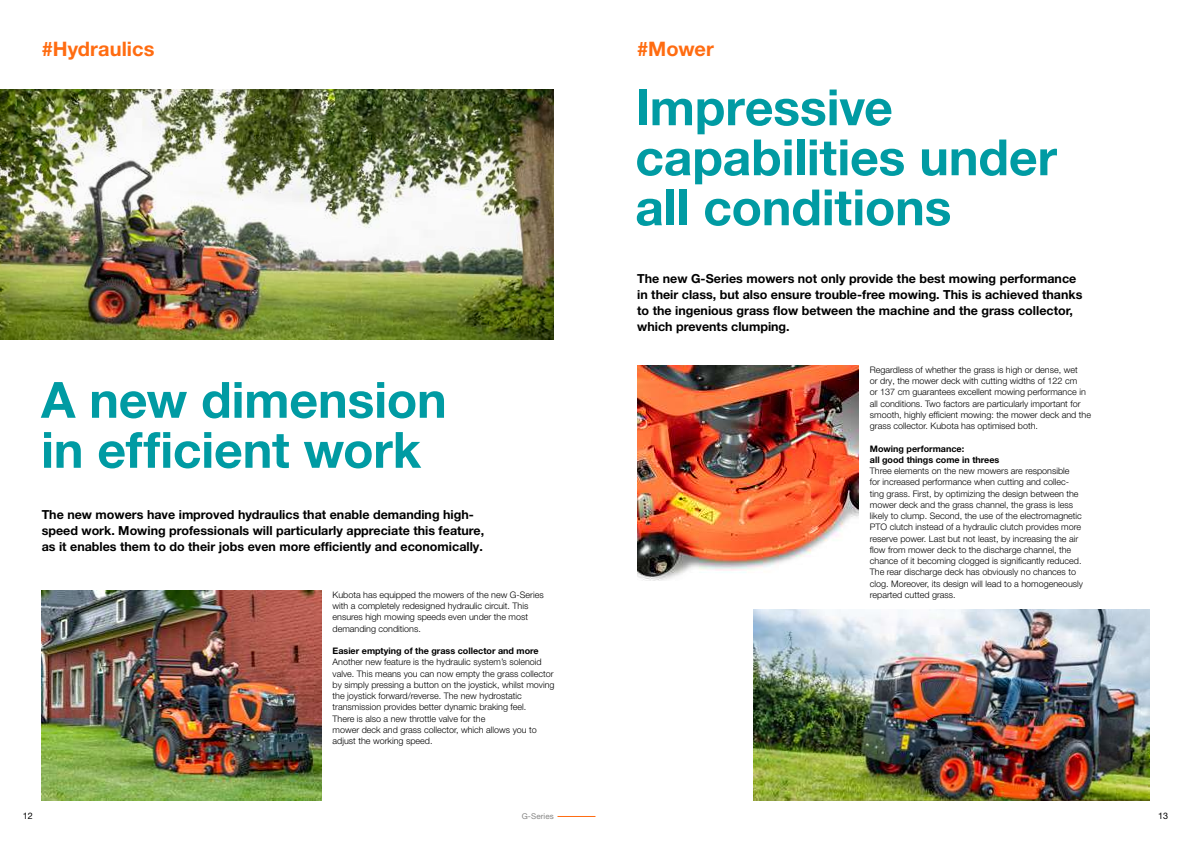
<style>
.page{position:relative;width:1191px;height:842px;background:#fff}
.page>*{position:absolute;margin:0;border:0;box-sizing:border-box;transform-origin:0 0}
.t1{font:700 50px/50px "Helvetica Neue LT Pro";letter-spacing:-.005em;color:#009ba3}
.t2{font:700 20px "Helvetica Neue LT Pro";letter-spacing:.005em;color:#ff6c11}
.t3{font:700 12.5px/16px "Helvetica Neue LT Pro";color:#000}
.t4{font:300 9px/11.2px "Helvetica Neue LT Pro";color:#000}
.t5{font:700 9px/11.2px "Helvetica Neue LT Pro";color:#000}
.t6{font:9px "Helvetica Neue LT Pro";color:#000}
.t7{font:8px "Helvetica Neue LT Pro";letter-spacing:.01em;color:#878786}
</style>
<div class="page">
<hr style="left:557px;top:816px;width:38px;height:1px;background:#ff6c11">
<img style="left:637px;top:365px;width:221px;height:215px">
<img style="left:753px;top:609px;width:396px;height:191px">
<img style="left:42px;top:590px;width:279px;height:210px">
<img style="left:0;top:89px;width:554px;height:250px">
<h2 class="t2" style="left:42px;top:36px;width:114px">#Hydraulics</h2>
<h2 class="t2" style="left:637px;top:36px;width:78px">#Mower</h2>
<h1 class="t1" style="left:635px;top:81px;width:423px">Impressive capabilities under all conditions</h1>
<h1 class="t1" style="left:41px;top:374px;width:407px">A new dimension in efficient work</h1>
<h3 class="t3" style="left:42px;top:506px;width:444px">The new mowers have improved hydraulics that enable demanding high&shy;speed work. Mowing professionals will particularly appreciate this feature, as it enables them to do their jobs even more efficiently and economically.</h3>
<p class="t4" style="left:332px;top:589px;width:213px">Kubota has equipped the mowers of the new G-Series with a completely redesigned hydraulic circuit. This ensures high mowing speeds even under the most demanding conditions.</p>
<p class="t5" style="left:332px;top:645px;width:208px">Easier emptying of the grass collector and more</p>
<p class="t4" style="left:332px;top:656px;width:224px">Another new feature is the hydraulic system’s solenoid valve. This means you can now empty the grass collector by simply pressing a button on the joystick, whilst moving the joystick forward/reverse. The new hydrostatic transmission provides better dynamic braking feel.<br>There is also a new throttle valve for the<br>mower deck and grass collector, which allows you to adjust the working speed.</p>
<p class="t3" style="left:637px;top:270px;width:447px">The new G-Series mowers not only provide the best mowing performance in their class, but also ensure trouble-free mowing. This is achieved thanks to the ingenious grass flow between the machine and the grass collector, which prevents clumping.</p>
<p class="t4" style="left:870px;top:364px;width:223px">Regardless of whether the grass is high or dense, wet<br>or dry, the mower deck with cutting widths of 122 cm<br>or 137 cm guarantees excellent mowing performance in all conditions. Two factors are particularly important for smooth, highly efficient mowing: the mower deck and the grass collector. Kubota has optimised both.</p>
<p class="t5" style="left:870px;top:442px;width:131px">Mowing performance:<br>all good things come in threes</p>
<p class="t4" style="left:870px;top:465px;width:215px">Three elements on the new mowers are responsible<br>for increased performance when cutting and collec&shy;ting grass. First, by optimizing the design between the mower deck and the grass channel, the grass is less likely to clump. Second, the use of the electromagnetic PTO clutch instead of a hydraulic clutch provides more reserve power. Last but not least, by increasing the air flow from mower deck to the discharge channel, the chance of it becoming clogged is significantly reduced.<br>The rear discharge deck has obviously no chances to clog. Moreover, its design will lead to a homogeneously reparted cutted grass.</p>
<p class="t6" style="left:23px;top:810px;width:12px">12</p>
<p class="t7" style="left:522px;top:811px;width:33px">G-Series</p>
<p class="t6" style="left:1158px;top:810px;width:12px">13</p>
</div>
